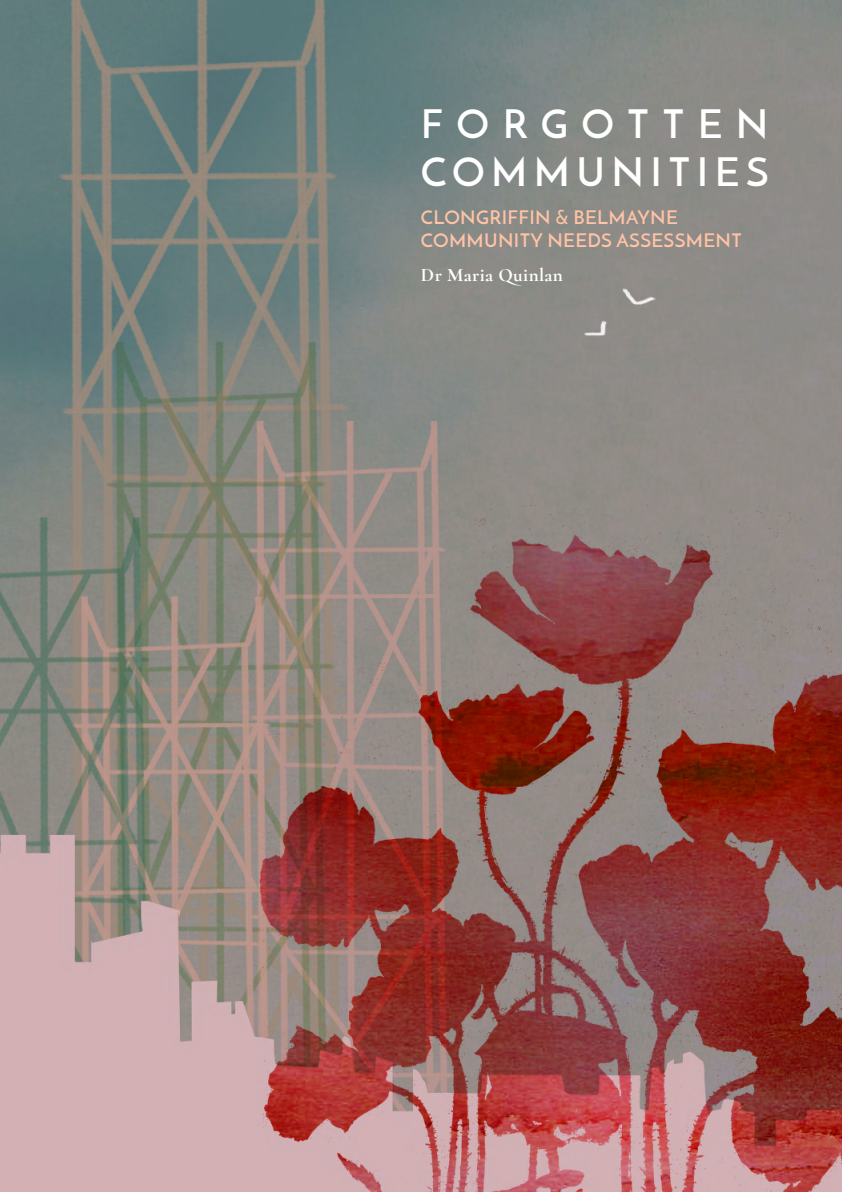
<style>
.page{position:relative;width:842px;height:1192px;background:#fff}
.page>*{position:absolute;margin:0;border:0;box-sizing:border-box;transform-origin:0 0}
.t1{font:600 40px/48px "Josefin Sans";letter-spacing:.16em;color:#fff}
.t2{font:600 19px/23px "Josefin Sans";letter-spacing:.02em;color:#ffc3a6}
.t3{font:700 19px "Cormorant";letter-spacing:.02em;color:#fff}
</style>
<div class="page">
<img style="left:0;top:0;width:842px;height:1192px">
<h1 class="t1" style="left:421px;top:100px;width:349px">FORGOTTEN<br>COMMUNITIES</h1>
<p class="t2" style="left:421px;top:206px;width:322px">CLONGRIFFIN &amp; BELMAYNE<br>COMMUNITY NEEDS ASSESSMENT</p>
<p class="t3" style="left:421px;top:264px;width:143px">Dr Maria Quinlan</p>
</div>
